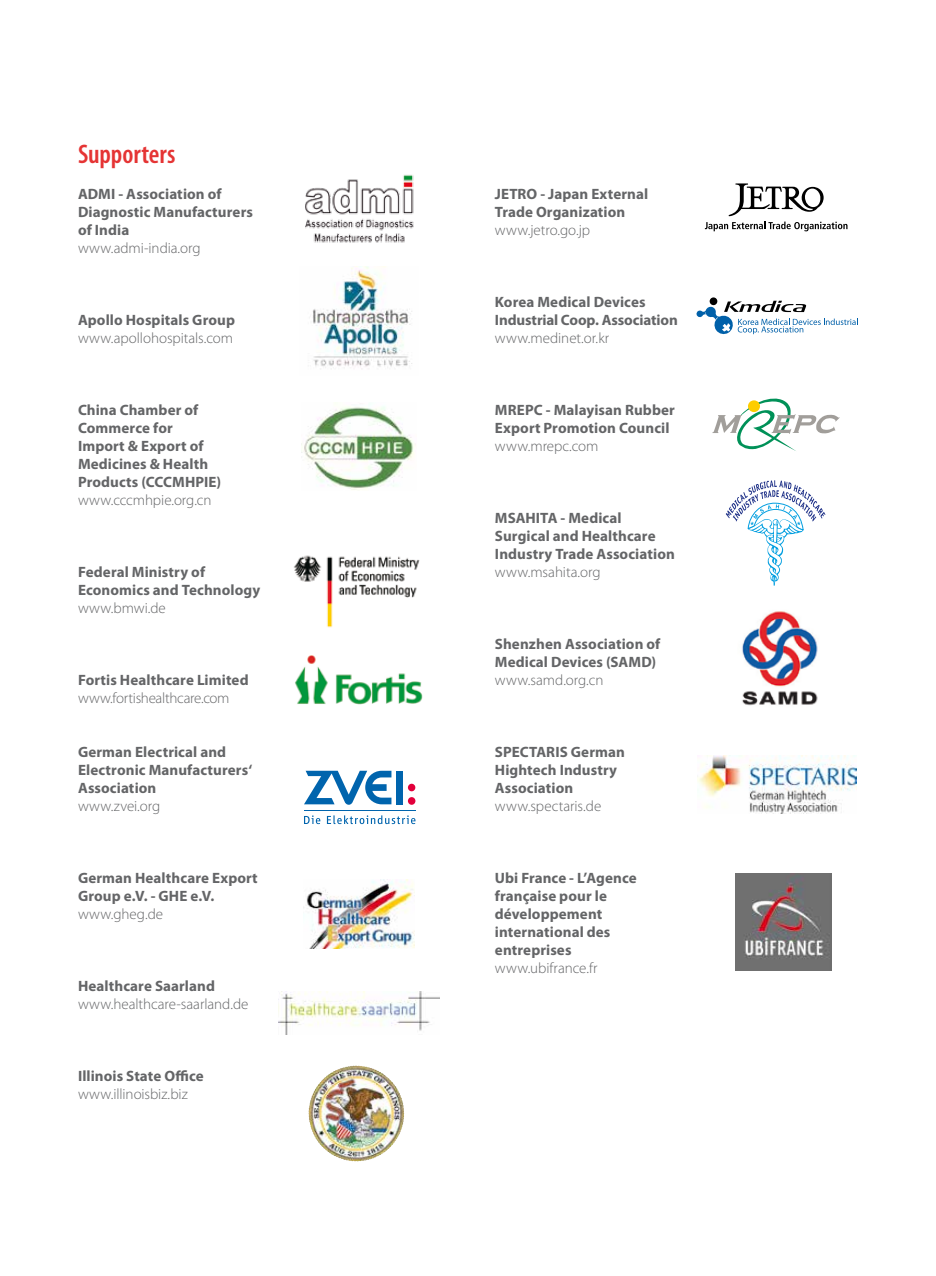
<style>
.page{position:relative;width:936px;height:1276px;background:#fff}
.page>*{position:absolute;margin:0;border:0;box-sizing:border-box;transform-origin:0 0}
.t1{font:600 condensed 27px "Myriad Pro";color:#e53434}
.t2{font:700 15px/18px "Myriad Pro";letter-spacing:.005em;color:#646567}
.t3{font:300 15px "Myriad Pro";color:#646567}
.t4{font:300 15px "Myriad Pro";letter-spacing:-.02em;color:#646567}
</style>
<div class="page">
<img style="left:697px;top:756px;width:159px;height:57px">
<img style="left:742px;top:611px;width:76px;height:95px">
<svg style="left:712px;top:398px;width:127px;height:53px"></svg>
<img style="left:735px;top:873px;width:96px;height:98px">
<svg style="left:726px;top:480px;width:99px;height:106px"></svg>
<svg style="left:704px;top:222px;width:143px;height:9px"></svg>
<svg style="left:728px;top:183px;width:95px;height:33px"></svg>
<svg style="left:709px;top:297px;width:8px;height:8px"></svg>
<svg style="left:696px;top:301px;width:160px;height:34px"></svg>
<img style="left:313px;top:267px;width:99px;height:102px">
<img style="left:294px;top:555px;width:126px;height:73px">
<svg style="left:304px;top:771px;width:87px;height:34px"></svg>
<div style="left:396px;top:771px;width:7px;height:33px;background:#0064ad"></div>
<div style="left:408px;top:783px;width:7px;height:8px;background:#e2003b;border-radius:50%"></div>
<div style="left:408px;top:797px;width:7px;height:8px;background:#e2003b;border-radius:50%"></div>
<hr style="left:304px;top:809px;width:111px;height:1px;background:#0064ad">
<svg style="left:304px;top:815px;width:16px;height:9px"></svg>
<svg style="left:327px;top:815px;width:88px;height:9px"></svg>
<img style="left:295px;top:655px;width:128px;height:50px">
<img style="left:305px;top:175px;width:109px;height:68px">
<img style="left:301px;top:406px;width:113px;height:84px">
<img style="left:306px;top:879px;width:108px;height:69px">
<img style="left:278px;top:991px;width:161px;height:43px">
<img style="left:308px;top:1065px;width:48px;height:93px">
<h1 class="t1" style="left:78px;top:137px;width:99px">Supporters</h1>
<p class="t2" style="left:78px;top:184px;width:176px">ADMI - Association of<br>Diagnostic Manufacturers of India</p>
<p class="t3" style="left:78px;top:239px;width:124px">www.admi-india.org</p>
<p class="t2" style="left:78px;top:310px;width:159px">Apollo Hospitals Group</p>
<p class="t3" style="left:78px;top:329px;width:157px">www.apollohospitals.com</p>
<p class="t2" style="left:78px;top:400px;width:145px">China Chamber of<br>Commerce for<br>Import &amp; Export of<br>Medicines &amp; Health<br>Products (CCCMHPIE)</p>
<p class="t3" style="left:78px;top:491px;width:135px">www.cccmhpie.org.cn</p>
<p class="t2" style="left:78px;top:562px;width:184px">Federal Ministry of<br>Economics and Technology</p>
<p class="t3" style="left:78px;top:599px;width:89px">www.bmwi.de</p>
<p class="t2" style="left:78px;top:670px;width:172px">Fortis Healthcare Limited</p>
<p class="t4" style="left:78px;top:689px;width:153px">www.fortishealthcare.com</p>
<p class="t2" style="left:78px;top:742px;width:176px">German Electrical and<br>Electronic Manufacturers‘<br>Association</p>
<p class="t3" style="left:78px;top:797px;width:84px">www.zvei.org</p>
<p class="t2" style="left:78px;top:868px;width:181px">German Healthcare Export<br>Group e.V. - GHE e.V.</p>
<p class="t3" style="left:78px;top:905px;width:87px">www.gheg.de</p>
<p class="t2" style="left:78px;top:976px;width:138px">Healthcare Saarland</p>
<p class="t3" style="left:78px;top:995px;width:172px">www.healthcare-saarland.de</p>
<p class="t2" style="left:78px;top:1066px;width:127px">Illinois State Office</p>
<p class="t3" style="left:78px;top:1085px;width:111px">www.illinoisbiz.biz</p>
<p class="t2" style="left:495px;top:184px;width:155px">JETRO - Japan External<br>Trade Organization</p>
<p class="t3" style="left:495px;top:221px;width:97px">www.jetro.go.jp</p>
<p class="t2" style="left:495px;top:292px;width:184px">Korea Medical Devices<br>Industrial Coop. Association</p>
<p class="t3" style="left:495px;top:329px;width:116px">www.medinet.or.kr</p>
<p class="t2" style="left:495px;top:400px;width:181px">MREPC - Malayisan Rubber<br>Export Promotion Council</p>
<p class="t3" style="left:495px;top:437px;width:105px">www.mrepc.com</p>
<p class="t2" style="left:495px;top:508px;width:181px">MSAHITA - Medical<br>Surgical and Healthcare<br>Industry Trade Association</p>
<p class="t3" style="left:495px;top:563px;width:107px">www.msahita.org</p>
<p class="t2" style="left:495px;top:634px;width:167px">Shenzhen Association of<br>Medical Devices (SAMD)</p>
<p class="t3" style="left:495px;top:671px;width:110px">www.samd.org.cn</p>
<p class="t2" style="left:495px;top:742px;width:131px">SPECTARIS German<br>Hightech Industry<br>Association</p>
<p class="t3" style="left:495px;top:797px;width:108px">www.spectaris.de</p>
<p class="t2" style="left:495px;top:868px;width:143px">Ubi France - L’Agence française pour le développement international des entreprises</p>
<p class="t3" style="left:495px;top:959px;width:104px">www.ubifrance.fr</p>
</div>
